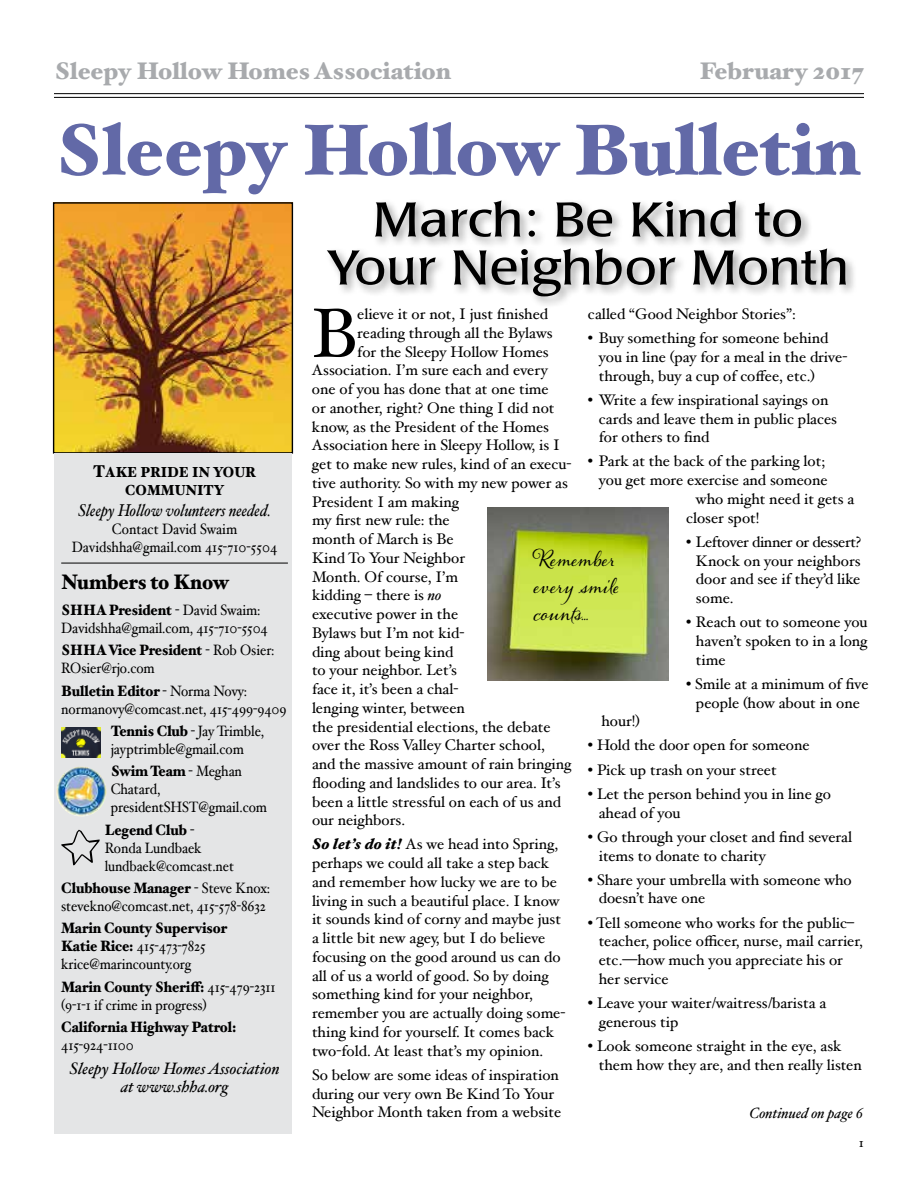
<style>
.page{position:relative;width:918px;height:1188px;background:#fff}
.page>*{position:absolute;margin:0;border:0;box-sizing:border-box;transform-origin:0 0}
.t1{font:900 72px "Hoefler Text";color:#6269a7}
.t2{font:69.75px "Hoefler Text";color:#000}
.t3{font:48px/48px "Poppl Laudatio";color:#000;text-align:center;scale:1.1 1}
.t4{font:900 24px "Hoefler Text";color:#a8aaad}
.t5{font:21px/27px "Alana PRO";letter-spacing:.01em;color:#000}
.t6{font:900 21px "Hoefler Text";color:#000;scale:.9 1}
.t7{font:italic 17.1px "Hoefler Text";color:#000;scale:.9 1}
.t8{font:italic 16.5px/18px "Hoefler Text";color:#000;text-align:center}
.t9{font:15.3px/18.8px "Hoefler Text";color:#000}
.t10{font:15px/18px "Hoefler Text";letter-spacing:-.005em;color:#000;scale:.9 1}
.t11{font:900 15px "Hoefler Text";letter-spacing:-.005em;color:#000;scale:.9 1}
.t12{font:14.85px "Hoefler Text";letter-spacing:-.005em;color:#000;scale:.9 1}
.t13{font:italic 14.85px "Hoefler Text";color:#000}
.t14{font:14.55px/18px "Hoefler Text Black SC850";color:#000;text-align:center;scale:.9 1}
.t15{font:13.5px "Hoefler Text";color:#000}
.s1{font-size:17.1px}
.s2{font-weight:900}
.s3{font-style:italic}
.s4{font-weight:900;font-style:italic}
</style>
<div class="page">
<hr style="left:54px;top:93px;width:810px;height:1px;background:#000">
<hr style="left:54px;top:97px;width:810px;height:1px;background:#000">
<img style="left:55px;top:204px;width:236px;height:248px">
<div style="left:53px;top:202px;width:240px;height:252px;border:1px solid #000"></div>
<div style="left:55px;top:453px;width:237px;height:680px;background:#e4e5e6"></div>
<hr style="left:61px;top:563px;width:227px;height:1px;background:#000">
<img style="left:56px;top:766px;width:51px;height:50px;border-radius:25px">
<img style="left:61px;top:727px;width:39px;height:31px">
<div style="left:324px;top:198px;width:534px;height:111px;background:#000;opacity:.37"></div>
<svg style="left:61px;top:830px;width:39px;height:35px"></svg>
<img style="left:487px;top:508px;width:182px;height:172px">
<h3 class="t4" style="left:54px;top:57px;width:398px">Sleepy Hollow Homes Association</h3>
<h3 class="t4" style="left:699px;top:57px;width:166px">February 2017</h3>
<h1 class="t1" style="left:54px;top:107px;width:807px">Sleepy Hollow Bulletin</h1>
<p class="t14" style="left:93px;top:463px;width:182px"><span class="s1">T</span>AKE PRIDE IN YOUR<br>COMMUNITY</p>
<p class="t7" style="left:78px;top:500px;width:216px">Sleepy Hollow volunteers needed.</p>
<p class="t10" style="left:72px;top:520px;width:230px;text-align:center">Contact David Swaim<br>Davidshha@gmail.com 415-710-5504</p>
<h3 class="t6" style="left:61px;top:570px;width:188px">Numbers to Know</h3>
<p class="t10" style="left:61px;top:601px;width:231px"><span class="s2">SHHA President</span> - David Swaim:<br>Davidshha@gmail.com, 415-710-5504</p>
<p class="t10" style="left:61px;top:641px;width:239px"><span class="s2">SHHA Vice President</span> - Rob Osier:<br>ROsier@rjo.com</p>
<p class="t10" style="left:61px;top:682px;width:252px"><span class="s2">Bulletin Editor</span> - Norma Novy: normanovy@comcast.net, 415-499-9409</p>
<p class="t10" style="left:111px;top:722px;width:172px"><span class="s2">Tennis Club</span> - Jay Trimble, jayptrimble@gmail.com</p>
<p class="t10" style="left:111px;top:762px;width:175px"><span class="s2">Swim Team</span> - Meghan<br>Chatard, presidentSHST@gmail.com</p>
<p class="t10" style="left:105px;top:820px;width:109px"><span class="s2">Legend Club</span> -<br>Ronda Lundbaek</p>
<p class="t12" style="left:105px;top:857px;width:145px">lundbaek@comcast.net</p>
<p class="t10" style="left:61px;top:879px;width:234px"><span class="s2">Clubhouse Manager</span> - Steve Knox: stevekno@comcast.net, 415-578-8632</p>
<p class="t10" style="left:61px;top:919px;width:186px"><span class="s2">Marin County Supervisor<br>Katie Rice:</span> 415-473-7825 krice@marincounty.org</p>
<p class="t10" style="left:61px;top:977px;width:240px"><span class="s2">Marin County Sheriff:</span> 415-479-2311 (9-1-1 if crime in progress)</p>
<p class="t11" style="left:61px;top:1018px;width:196px">California Highway Patrol:</p>
<p class="t10" style="left:61px;top:1036px;width:82px">415-924-1100</p>
<p class="t8" style="left:70px;top:1060px;width:212px">Sleepy Hollow Homes Association at www.shha.org</p>
<h3 class="t3" style="left:327px;top:197px;width:477px">March: Be Kind to<br>Your Neighbor Month</h3>
<p class="t9" style="left:588px;top:304px;width:209px">called “Good Neighbor Stories”:</p>
<p class="t9" style="left:599px;top:329px;width:250px;text-indent:-11px">• Buy something for someone behind you in line (pay for a meal in the drive&shy;through, buy a cup of coffee, etc.)</p>
<p class="t9" style="left:599px;top:390px;width:240px;text-indent:-11px">• Write a few inspirational sayings on cards and leave them in public places for others to find</p>
<p class="t9" style="left:588px;top:452px;width:239px">• Park at the back of the parking lot;</p>
<p class="t9" style="left:599px;top:471px;width:230px">you get more exercise and someone</p>
<p class="t9" style="left:696px;top:489px;width:160px">who might need it gets a</p>
<p class="t9" style="left:686px;top:508px;width:75px">closer spot!</p>
<p class="t9" style="left:696px;top:532px;width:167px;text-align:justify;text-indent:-10px">• Leftover dinner or dessert?<br>Knock on your neighbors door and see if they’d like some.</p>
<p class="t9" style="left:696px;top:613px;width:173px;text-align:justify;text-indent:-10px">• Reach out to someone you haven’t spoken to in a long time</p>
<p class="t9" style="left:686px;top:674px;width:184px;text-align:center">• Smile at a minimum of five people (how about in one</p>
<p class="t9" style="left:601px;top:712px;width:40px">hour!)</p>
<p class="t9" style="left:588px;top:736px;width:223px">• Hold the door open for someone</p>
<p class="t9" style="left:588px;top:760px;width:190px">• Pick up trash on your street</p>
<p class="t9" style="left:599px;top:784px;width:234px;text-indent:-11px">• Let the person behind you in line go ahead of you</p>
<p class="t9" style="left:599px;top:827px;width:255px;text-indent:-11px">• Go through your closet and find several items to donate to charity</p>
<p class="t9" style="left:599px;top:870px;width:255px;text-indent:-11px">• Share your umbrella with someone who doesn’t have one</p>
<p class="t9" style="left:599px;top:913px;width:266px;text-indent:-11px">• Tell someone who works for the public– teacher, police officer, nurse, mail carrier, etc.—how much you appreciate his or her service</p>
<p class="t9" style="left:599px;top:993px;width:229px;text-indent:-11px">• Leave your waiter/waitress/barista a generous tip</p>
<p class="t9" style="left:599px;top:1036px;width:265px;text-indent:-11px">• Look someone straight in the eye, ask them how they are, and then really listen</p>
<h2 class="t2" style="left:312px;top:292px;width:47px">B</h2>
<p class="t9" style="left:357px;top:304px;width:193px">elieve it or not, I just finished</p>
<p class="t9" style="left:357px;top:323px;width:197px">reading through all the Bylaws</p>
<p class="t9" style="left:357px;top:342px;width:193px">for the Sleepy Hollow Homes</p>
<p class="t9" style="left:312px;top:361px;width:237px">Association. I’m sure each and every</p>
<p class="t9" style="left:312px;top:379px;width:238px">one of you has done that at one time</p>
<p class="t9" style="left:312px;top:398px;width:244px">or another, right? One thing I did not</p>
<p class="t9" style="left:312px;top:417px;width:239px">know, as the President of the Homes</p>
<p class="t9" style="left:312px;top:436px;width:249px">Association here in Sleepy Hollow, is I</p>
<p class="t9" style="left:312px;top:454px;width:261px">get to make new rules, kind of an execu-</p>
<p class="t9" style="left:312px;top:473px;width:258px">tive authority. So with my new power as</p>
<p class="t9" style="left:312px;top:492px;width:148px">President I am making</p>
<p class="t9" style="left:312px;top:511px;width:139px">my first new rule: the</p>
<p class="t9" style="left:312px;top:529px;width:143px">month of March is Be</p>
<p class="t9" style="left:312px;top:548px;width:155px">Kind To Your Neighbor</p>
<p class="t9" style="left:312px;top:567px;width:148px">Month. Of course, I’m</p>
<p class="t9" style="left:312px;top:586px;width:131px">kidding – there is <span class="s3">no</span></p>
<p class="t9" style="left:312px;top:604px;width:148px">executive power in the</p>
<p class="t9" style="left:312px;top:623px;width:154px">Bylaws but I’m not kid-</p>
<p class="t9" style="left:312px;top:642px;width:143px">ding about being kind</p>
<p class="t9" style="left:312px;top:661px;width:147px">to your neighbor. Let’s</p>
<p class="t9" style="left:312px;top:679px;width:148px">face it, it’s been a chal-</p>
<p class="t9" style="left:312px;top:698px;width:155px">lenging winter, between</p>
<p class="t9" style="left:312px;top:717px;width:240px">the presidential elections, the debate</p>
<p class="t9" style="left:312px;top:736px;width:234px">over the Ross Valley Charter school,</p>
<p class="t9" style="left:312px;top:754px;width:261px">and the massive amount of rain bringing</p>
<p class="t9" style="left:312px;top:773px;width:250px">flooding and landslides to our area. It’s</p>
<p class="t9" style="left:312px;top:792px;width:251px">been a little stressful on each of us and</p>
<p class="t9" style="left:312px;top:811px;width:95px">our neighbors.</p>
<p class="t9" style="left:312px;top:835px;width:255px"><span class="s4">So let’s do it!</span> As we head into Spring, perhaps we could all take a step back and remember how lucky we are to be living in such a beautiful place. I know it sounds kind of corny and maybe just a little bit new agey, but I do believe focusing on the good around us can do all of us a world of good. So by doing something kind for your neighbor, remember you are actually doing some&shy;thing kind for yourself. It comes back two-fold. At least that’s my opinion.</p>
<p class="t9" style="left:312px;top:1065px;width:251px">So below are some ideas of inspiration during our very own Be Kind To Your<br>Neighbor Month taken from a website</p>
<h3 class="t5" style="left:534px;top:545px;width:87px">Remember every smile counts...</h3>
<p class="t13" style="left:749px;top:1104px;width:115px">Continued on page 6</p>
<p class="t15" style="left:859px;top:1134px;width:7px">1</p>
</div>
